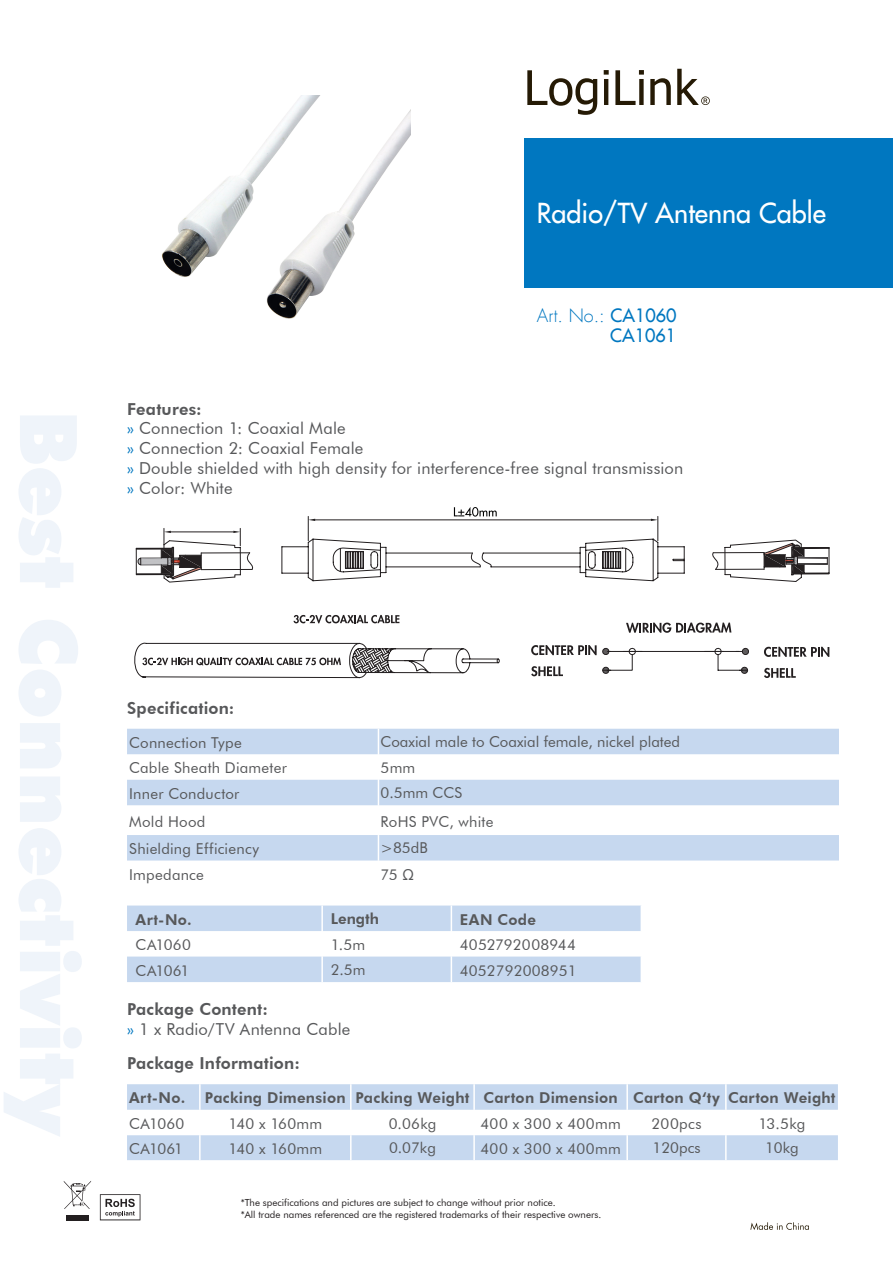
<style>
.page{position:relative;width:893px;height:1263px;background:#fff}
.page>*{position:absolute;margin:0;border:0;box-sizing:border-box;transform-origin:0 0}
.Produktname{font:27px "Futura LT";color:#fff}
.t1{font:300 18px "Futura LT";color:#0077c0}
.t2{font:18px "Futura LT";color:#0077c0}
.Fließtext{font:16.5px "Futura BT";letter-spacing:.01em;color:#57585a}
.subline{font:800 16.5px "Futura BT";letter-spacing:.015em;color:#57585a}
.Tabelle_Auszeichnung{font:15px "Futura BT";letter-spacing:.01em;color:#57585a}
.Tabelle_Auszeichnung-2{font:800 15px "Futura BT";letter-spacing:.015em;color:#57585a}
.Text_Tabelle{font:15px "Futura BT";letter-spacing:.015em;color:#57585a}
.Fließtext-2{font:15px "Futura BT";letter-spacing:.015em;color:#57585a}
.t3{font:9.75px/11.7px "Futura BT";color:#231f20}
.s1{font-weight:400}
.s2{color:#0077c0}
</style>
<div class="page">
<svg style="left:100px;top:1194px;width:40px;height:26px"></svg>
<svg style="left:64px;top:1181px;width:27px;height:28px"></svg>
<div style="left:66px;top:1215px;width:23px;height:5px;background:#231f20"></div>
<svg style="left:527px;top:69px;width:183px;height:46px"></svg>
<svg style="left:750px;top:1222px;width:59px;height:8px"></svg>
<div style="left:524px;top:138px;width:369px;height:150px;background:#0077c0"></div>
<img style="left:162px;top:95px;width:249px;height:224px">
<svg style="left:127px;top:729px;width:712px;height:131px;fill:#c6d8ef"></svg>
<svg style="left:378px;top:729px;width:1px;height:76px"></svg>
<hr style="left:378px;top:805px;width:1px;height:30px;background:#fff">
<svg style="left:378px;top:835px;width:1px;height:25px"></svg>
<svg style="left:136px;top:507px;width:694px;height:76px"></svg>
<svg style="left:294px;top:615px;width:105px;height:8px"></svg>
<svg style="left:134px;top:642px;width:366px;height:37px"></svg>
<svg style="left:626px;top:623px;width:105px;height:10px"></svg>
<svg style="left:531px;top:645px;width:218px;height:31px"></svg>
<svg style="left:764px;top:647px;width:65px;height:10px"></svg>
<svg style="left:764px;top:668px;width:32px;height:10px"></svg>
<svg style="left:127px;top:905px;width:514px;height:77px"></svg>
<svg style="left:127px;top:1084px;width:711px;height:76px;fill:#c6d8ef"></svg>
<hr style="left:199px;top:1084px;width:2px;height:26px;background:#fff">
<hr style="left:350px;top:1084px;width:2px;height:26px;background:#fff">
<hr style="left:473px;top:1084px;width:2px;height:26px;background:#fff">
<hr style="left:626px;top:1084px;width:2px;height:26px;background:#fff">
<hr style="left:725px;top:1084px;width:2px;height:26px;background:#fff">
<hr style="left:199px;top:1110px;width:2px;height:25px;background:#fff">
<hr style="left:350px;top:1110px;width:2px;height:25px;background:#fff">
<hr style="left:473px;top:1110px;width:2px;height:25px;background:#fff">
<hr style="left:626px;top:1110px;width:2px;height:25px;background:#fff">
<hr style="left:725px;top:1110px;width:2px;height:25px;background:#fff">
<hr style="left:199px;top:1135px;width:2px;height:25px;background:#fff">
<hr style="left:350px;top:1135px;width:2px;height:25px;background:#fff">
<hr style="left:473px;top:1135px;width:2px;height:25px;background:#fff">
<hr style="left:626px;top:1135px;width:2px;height:25px;background:#fff">
<hr style="left:725px;top:1135px;width:2px;height:25px;background:#fff">
<p class="Produktname" style="left:537px;top:196px;width:291px">Radio/TV Antenna Cable</p>
<p class="t1" style="left:537px;top:305px;width:141px">Art. No.: <span class="s1">CA1060</span></p>
<p class="t2" style="left:610px;top:324px;width:68px">CA1061</p>
<p class="subline" style="left:127px;top:399px;width:76px">Features:</p>
<p class="Fließtext" style="left:127px;top:418px;width:220px"><span class="s2">»</span> Connection 1: Coaxial Male</p>
<p class="Fließtext" style="left:127px;top:438px;width:238px"><span class="s2">»</span> Connection 2: Coaxial Female</p>
<p class="Fließtext" style="left:127px;top:458px;width:558px"><span class="s2">»</span> Double shielded with high density for interference-free signal transmission</p>
<p class="Fließtext" style="left:127px;top:478px;width:107px"><span class="s2">»</span> Color: White</p>
<p class="subline" style="left:127px;top:698px;width:109px">Specification:</p>
<p class="Tabelle_Auszeichnung" style="left:129px;top:733px;width:114px">Connection Type</p>
<p class="Tabelle_Auszeichnung" style="left:381px;top:732px;width:301px">Coaxial male to Coaxial female, nickel plated</p>
<p class="Tabelle_Auszeichnung" style="left:129px;top:759px;width:159px">Cable Sheath Diameter</p>
<p class="Text_Tabelle" style="left:381px;top:759px;width:36px">5mm</p>
<p class="Tabelle_Auszeichnung" style="left:129px;top:784px;width:112px">Inner Conductor</p>
<p class="Tabelle_Auszeichnung" style="left:381px;top:783px;width:83px">0.5mm CCS</p>
<p class="Tabelle_Auszeichnung" style="left:129px;top:812px;width:78px">Mold Hood</p>
<p class="Fließtext-2" style="left:381px;top:812px;width:114px">RoHS PVC, white</p>
<p class="Tabelle_Auszeichnung" style="left:129px;top:840px;width:131px">Shielding Efficiency</p>
<p class="Tabelle_Auszeichnung" style="left:381px;top:839px;width:49px">&gt;85dB</p>
<p class="Tabelle_Auszeichnung" style="left:129px;top:865px;width:76px">Impedance</p>
<p class="Text_Tabelle" style="left:381px;top:865px;width:35px">75 Ω</p>
<p class="Tabelle_Auszeichnung-2" style="left:136px;top:910px;width:58px">Art-No.</p>
<p class="Tabelle_Auszeichnung-2" style="left:331px;top:909px;width:50px">Length</p>
<p class="Tabelle_Auszeichnung-2" style="left:460px;top:910px;width:78px">EAN Code</p>
<p class="Tabelle_Auszeichnung" style="left:136px;top:936px;width:57px">CA1060</p>
<p class="Text_Tabelle" style="left:331px;top:936px;width:36px">1.5m</p>
<p class="Tabelle_Auszeichnung" style="left:460px;top:936px;width:118px">4052792008944</p>
<p class="Tabelle_Auszeichnung" style="left:136px;top:961px;width:55px">CA1061</p>
<p class="Tabelle_Auszeichnung" style="left:331px;top:960px;width:36px">2.5m</p>
<p class="Tabelle_Auszeichnung" style="left:460px;top:961px;width:118px">4052792008951</p>
<p class="subline" style="left:127px;top:999px;width:143px">Package Content:</p>
<p class="Fließtext" style="left:127px;top:1019px;width:225px"><span class="s2">»</span> 1 x Radio/TV Antenna Cable</p>
<p class="subline" style="left:127px;top:1053px;width:174px">Package Information:</p>
<p class="Tabelle_Auszeichnung-2" style="left:129px;top:1089px;width:58px">Art-No.</p>
<p class="Tabelle_Auszeichnung-2" style="left:205px;top:1089px;width:142px">Packing Dimension</p>
<p class="Tabelle_Auszeichnung-2" style="left:355px;top:1089px;width:115px">Packing Weight</p>
<p class="Tabelle_Auszeichnung-2" style="left:484px;top:1089px;width:136px">Carton Dimension</p>
<p class="Tabelle_Auszeichnung-2" style="left:633px;top:1089px;width:88px">Carton Q‘ty</p>
<p class="Tabelle_Auszeichnung-2" style="left:728px;top:1089px;width:109px">Carton Weight</p>
<p class="Tabelle_Auszeichnung" style="left:129px;top:1114px;width:57px">CA1060</p>
<p class="Text_Tabelle" style="left:228px;top:1114px;width:95px">140 x 160mm</p>
<p class="Text_Tabelle" style="left:389px;top:1114px;width:49px">0.06kg</p>
<p class="Text_Tabelle" style="left:481px;top:1114px;width:142px">400 x 300 x 400mm</p>
<p class="Text_Tabelle" style="left:651px;top:1114px;width:51px">200pcs</p>
<p class="Text_Tabelle" style="left:758px;top:1114px;width:48px">13.5kg</p>
<p class="Tabelle_Auszeichnung" style="left:129px;top:1140px;width:55px">CA1061</p>
<p class="Text_Tabelle" style="left:228px;top:1140px;width:95px">140 x 160mm</p>
<p class="Tabelle_Auszeichnung" style="left:389px;top:1138px;width:48px">0.07kg</p>
<p class="Text_Tabelle" style="left:481px;top:1140px;width:142px">400 x 300 x 400mm</p>
<p class="Tabelle_Auszeichnung" style="left:653px;top:1138px;width:49px">120pcs</p>
<p class="Tabelle_Auszeichnung" style="left:765px;top:1138px;width:35px">10kg</p>
<p class="t3" style="left:241px;top:1196px;width:362px">*The specifications and pictures are subject to change without prior notice.<br>*All trade names referenced are the registered trademarks of their respective owners.</p>
</div>
